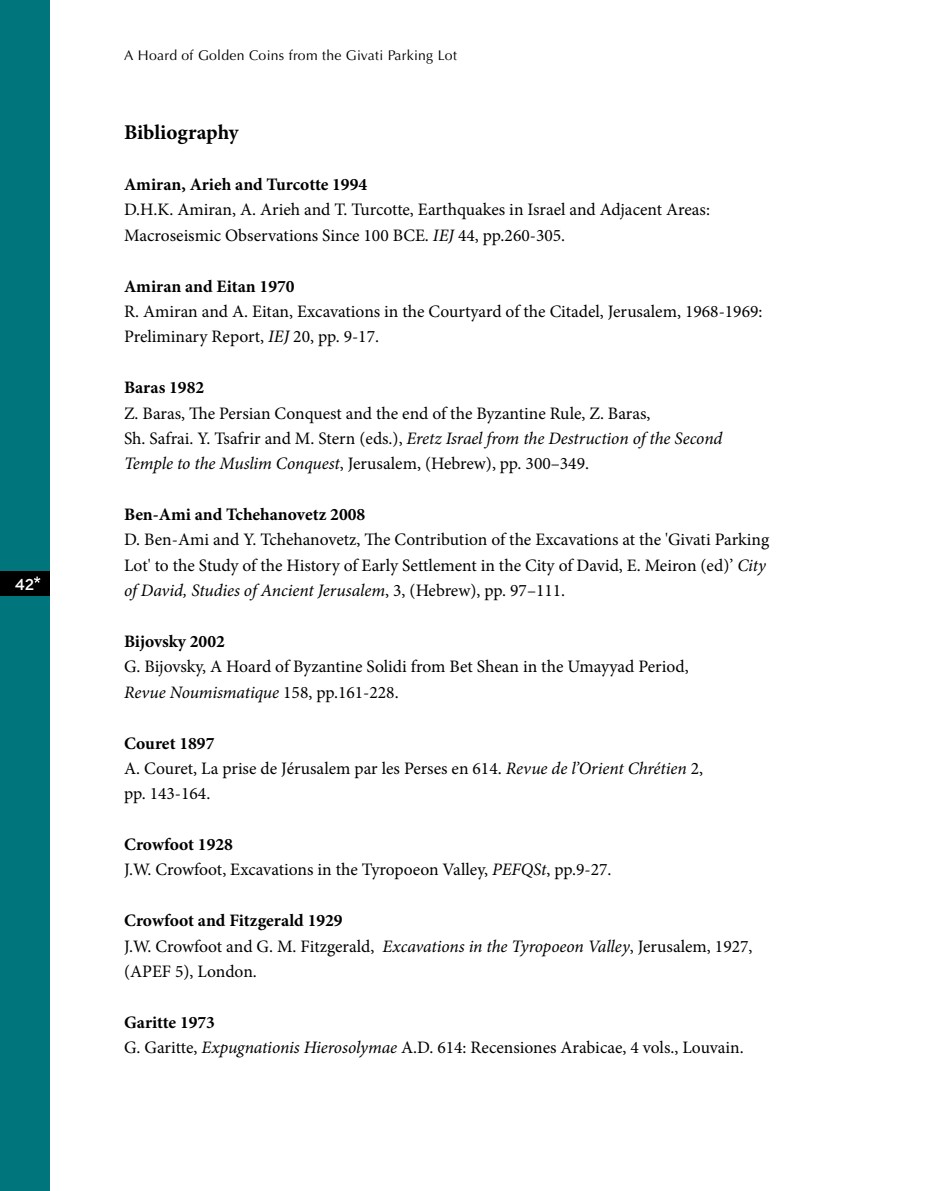
<style>
.page{position:relative;width:943px;height:1191px;background:#fff}
.page>*{position:absolute;margin:0;border:0;box-sizing:border-box;transform-origin:0 0}
.t1{font:700 21px "Minion Pro";letter-spacing:-.005em;color:#000}
.t2{font:21px "Arial Hebrew";color:#fff}
.t3{font:17.5px/25.4px "Minion Pro";color:#000}
.t4{font:700 17.5px "Minion Pro";color:#000}
.t5{font:14px "Optima";letter-spacing:.02em;color:#000}
.s1{font-style:italic}
.s2{font-weight:700}
</style>
<div class="page">
<div style="left:0;top:0;width:50px;height:1191px;background:#00757b"></div>
<div style="left:0;top:570px;width:50px;height:25px;background:#000"></div>
<svg style="left:34px;top:576px;width:6px;height:7px"></svg>
<p class="t2" style="left:15px;top:574px;width:21px">42</p>
<p class="t5" style="left:124px;top:47px;width:334px">A Hoard of Golden Coins from the Givati Parking Lot</p>
<p class="t1" style="left:124px;top:118px;width:116px">Bibliography</p>
<p class="t4" style="left:124px;top:172px;width:245px">Amiran, Arieh and Turcotte 1994</p>
<p class="t3" style="left:124px;top:197px;width:587px">D.H.K. Amiran, A. Arieh and T. Turcotte, Earthquakes in Israel and Adjacent Areas:<br>Macroseismic Observations Since 100 BCE. <span class="s1">IEJ</span> 44, pp.260-305.</p>
<p class="t4" style="left:124px;top:274px;width:172px">Amiran and Eitan 1970</p>
<p class="t3" style="left:124px;top:299px;width:640px">R. Amiran and A. Eitan, Excavations in the Courtyard of the Citadel, Jerusalem, 1968-1969:<br>Preliminary Report, <span class="s1">IEJ</span> 20, pp. 9-17.</p>
<p class="t4" style="left:124px;top:375px;width:82px">Baras 1982</p>
<p class="t3" style="left:124px;top:400px;width:600px">Z. Baras, The Persian Conquest and the end of the Byzantine Rule, Z. Baras,<br>Sh. Safrai. Y. Tsafrir and M. Stern (eds.), <span class="s1">Eretz Israel from the Destruction of the Second<br>Temple to the Muslim Conquest</span>, Jerusalem, (Hebrew), pp. 300–349.</p>
<p class="t4" style="left:124px;top:502px;width:243px">Ben-Ami and Tchehanovetz 2008</p>
<p class="t3" style="left:124px;top:527px;width:646px">D. Ben-Ami and Y. Tchehanovetz, The Contribution of the Excavations at the 'Givati Parking<br>Lot' to the Study of the History of Early Settlement in the City of David, E. Meiron (ed)’ <span class="s1">City of David, Studies of Ancient Jerusalem</span>, 3, (Hebrew), pp. 97–111.</p>
<p class="t4" style="left:124px;top:629px;width:102px">Bijovsky 2002</p>
<p class="t3" style="left:124px;top:654px;width:566px">G. Bijovsky, A Hoard of Byzantine Solidi from Bet Shean in the Umayyad Period,<br><span class="s1">Revue Noumismatique</span> 158, pp.161-228.</p>
<p class="t3" style="left:124px;top:730px;width:580px"><span class="s2">Couret 1897<br></span>A. Couret, La prise de Jérusalem par les Perses en 614. <span class="s1">Revue de l’Orient Chrétien</span> 2, pp. 143-164.</p>
<p class="t3" style="left:124px;top:832px;width:489px"><span class="s2">Crowfoot 1928<br></span>J.W. Crowfoot, Excavations in the Tyropoeon Valley, <span class="s1">PEFQSt</span>, pp.9-27.</p>
<p class="t3" style="left:124px;top:908px;width:630px"><span class="s2">Crowfoot and Fitzgerald 1929<br></span>J.W. Crowfoot and G. M. Fitzgerald, <span class="s1">Excavations in the Tyropoeon Valley</span>, Jerusalem, 1927, (APEF 5), London.</p>
<p class="t3" style="left:124px;top:1009px;width:621px"><span class="s2">Garitte 1973<br></span>G. Garitte, <span class="s1">Expugnationis Hierosolymae</span> A.D. 614: Recensiones Arabicae, 4 vols., Louvain.</p>
</div>
